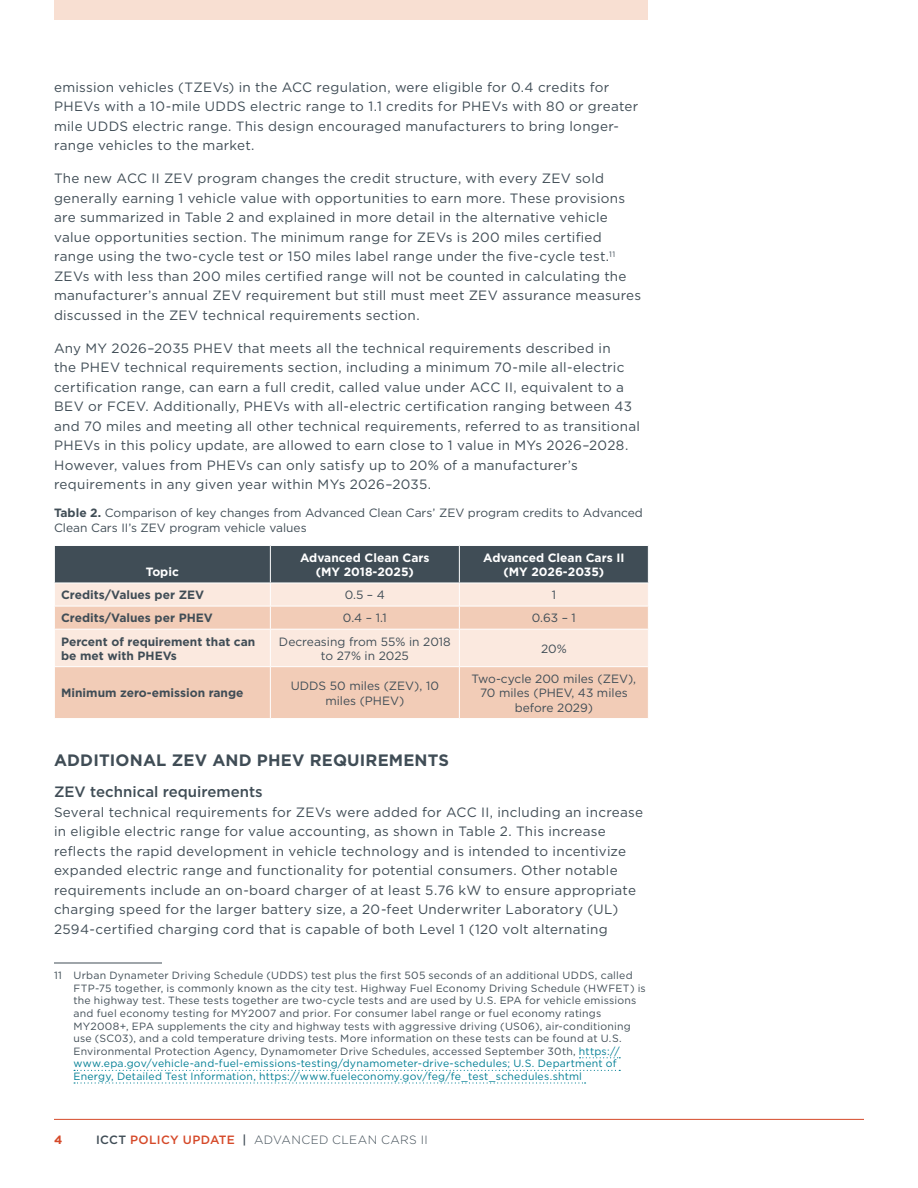
<style>
.page{position:relative;width:918px;height:1188px;background:#fff}
.page>*{position:absolute;margin:0;border:0;box-sizing:border-box;transform-origin:0 0}
.t1{font:700 16.5px "Gotham";letter-spacing:.01em;color:#404d56}
.t2{font:500 15px "Gotham";color:#404d56}
.t3{font:13.5px/19.5px "Gotham";letter-spacing:.02em;color:#404d56}
.t4{font:12px/14.4px "Gotham";color:#404d56;text-align:center}
.t5{font:700 12px/14.4px "Gotham";color:#404d56}
.t6{font:700 12px/14.4px "Gotham";color:#fff;text-align:center}
.t7{font:300 12px "Gotham";letter-spacing:.03em;color:#404d56}
.t8{font:700 12px "Gotham";color:#d54929}
.t9{font:10.5px/12.6px "Gotham";letter-spacing:.02em;color:#404d56}
.s1{font-weight:700}
.s2{color:#007e94}
.s3{font-weight:500}
.s4{font-weight:500;color:#d54929}
</style>
<div class="page">
<hr style="left:54px;top:1119px;width:810px;height:1px;background:#d54929">
<div style="left:54px;top:0;width:594px;height:20px;background:#f8dfd2"></div>
<svg style="left:55px;top:630px;width:593px;height:88px;background:#f5d8c7"></svg>
<hr style="left:459px;top:630px;width:1px;height:36px;background:#fff">
<hr style="left:54px;top:666px;width:216px;height:1px;background:#fff">
<hr style="left:270px;top:666px;width:189px;height:1px;background:#fff">
<hr style="left:459px;top:666px;width:190px;height:1px;background:#fff">
<hr style="left:459px;top:667px;width:1px;height:51px;background:#fff">
<svg style="left:54px;top:545px;width:595px;height:84px;background:#a89f9a"></svg>
<hr style="left:270px;top:630px;width:1px;height:36px;background:#fff">
<hr style="left:270px;top:667px;width:1px;height:51px;background:#fff">
<hr style="left:54px;top:963px;width:108px;height:1px;background:#404d56">
<svg style="left:580px;top:1057px;width:40px;height:1px"></svg>
<svg style="left:74px;top:1070px;width:546px;height:1px"></svg>
<svg style="left:74px;top:1082px;width:512px;height:2px"></svg>
<p class="t3" style="left:54px;top:77px;width:586px">emission vehicles (TZEVs) in the ACC regulation, were eligible for 0.4 credits for PHEVs with a 10-mile UDDS electric range to 1.1 credits for PHEVs with 80 or greater mile UDDS electric range. This design encouraged manufacturers to bring longer&shy;range vehicles to the market.</p>
<p class="t3" style="left:54px;top:168px;width:589px">The new ACC II ZEV program changes the credit structure, with every ZEV sold generally earning 1 vehicle value with opportunities to earn more. These provisions are summarized in Table 2 and explained in more detail in the alternative vehicle value opportunities section. The minimum range for ZEVs is 200 miles certified range using the two-cycle test or 150 miles label range under the five-cycle test.<sup>11<br></sup>ZEVs with less than 200 miles certified range will not be counted in calculating the manufacturer’s annual ZEV requirement but still must meet ZEV assurance measures discussed in the ZEV technical requirements section.</p>
<p class="t3" style="left:54px;top:338px;width:588px">Any MY 2026–2035 PHEV that meets all the technical requirements described in<br>the PHEV technical requirements section, including a minimum 70-mile all-electric certification range, can earn a full credit, called value under ACC II, equivalent to a BEV or FCEV. Additionally, PHEVs with all-electric certification ranging between 43 and 70 miles and meeting all other technical requirements, referred to as transitional PHEVs in this policy update, are allowed to earn close to 1 value in MYs 2026–2028.<br>However, values from PHEVs can only satisfy up to 20% of a manufacturer’s requirements in any given year within MYs 2026–2035.</p>
<p class="t4" style="left:54px;top:505px;width:590px;text-align:left"><span class="s1">Table 2.</span> Comparison of key changes from Advanced Clean Cars’ ZEV program credits to Advanced<br>Clean Cars II’s ZEV program vehicle values</p>
<p class="t6" style="left:146px;top:565px;width:35px">Topic</p>
<p class="t6" style="left:300px;top:550px;width:131px">Advanced Clean Cars (MY 2018-2025)</p>
<p class="t6" style="left:483px;top:550px;width:143px">Advanced Clean Cars II (MY 2026-2035)</p>
<p class="t5" style="left:61px;top:588px;width:145px">Credits/Values per ZEV</p>
<p class="t4" style="left:345px;top:588px;width:42px">0.5 – 4</p>
<p class="t4" style="left:552px;top:588px;width:6px">1</p>
<p class="t5" style="left:61px;top:611px;width:153px">Credits/Values per PHEV</p>
<p class="t4" style="left:343px;top:611px;width:45px">0.4 – 1.1</p>
<p class="t4" style="left:532px;top:611px;width:46px">0.63 – 1</p>
<p class="t5" style="left:61px;top:634px;width:196px">Percent of requirement that can be met with PHEVs</p>
<p class="t4" style="left:279px;top:634px;width:173px">Decreasing from 55% in 2018 to 27% in 2025</p>
<p class="t4" style="left:541px;top:641px;width:27px">20%</p>
<p class="t5" style="left:61px;top:686px;width:184px">Minimum zero-emission range</p>
<p class="t4" style="left:291px;top:679px;width:150px">UDDS 50 miles (ZEV), 10 miles (PHEV)</p>
<p class="t4" style="left:472px;top:671px;width:166px">Two-cycle 200 miles (ZEV),<br>70 miles (PHEV, 43 miles before 2029)</p>
<p class="t1" style="left:54px;top:749px;width:397px">ADDITIONAL ZEV AND PHEV REQUIREMENTS</p>
<p class="t2" style="left:54px;top:782px;width:210px">ZEV technical requirements</p>
<p class="t3" style="left:54px;top:802px;width:591px">Several technical requirements for ZEVs were added for ACC II, including an increase in eligible electric range for value accounting, as shown in Table 2. This increase reflects the rapid development in vehicle technology and is intended to incentivize expanded electric range and functionality for potential consumers. Other notable requirements include an on-board charger of at least 5.76 kW to ensure appropriate charging speed for the larger battery size, a 20-feet Underwriter Laboratory (UL)<br>2594-certified charging cord that is capable of both Level 1 (120 volt alternating</p>
<p class="t9" style="left:73px;top:969px;width:574px;text-indent:-19px">11 Urban Dynameter Driving Schedule (UDDS) test plus the first 505 seconds of an additional UDDS, called FTP-75 together, is commonly known as the city test. Highway Fuel Economy Driving Schedule (HWFET) is the highway test. These tests together are two-cycle tests and are used by U.S. EPA for vehicle emissions and fuel economy testing for MY2007 and prior. For consumer label range or fuel economy ratings MY2008+, EPA supplements the city and highway tests with aggressive driving (US06), air-conditioning use (SC03), and a cold temperature driving tests. More information on these tests can be found at U.S.<br>Environmental Protection Agency, Dynamometer Drive Schedules, accessed September 30th, <span class="s2">https:// www.epa.gov/vehicle-and-fuel-emissions-testing/dynamometer-drive-schedules; U.S. Department of Energy, Detailed Test Information, https://www.fueleconomy.gov/feg/fe_test_schedules.shtml</span></p>
<p class="t8" style="left:54px;top:1132px;width:10px">4</p>
<p class="t7" style="left:96px;top:1132px;width:333px"><span class="s3">ICCT</span> <span class="s4">POLICY UPDATE</span> <span class="s3">|</span> ADVANCED CLEAN CARS II</p>
</div>
